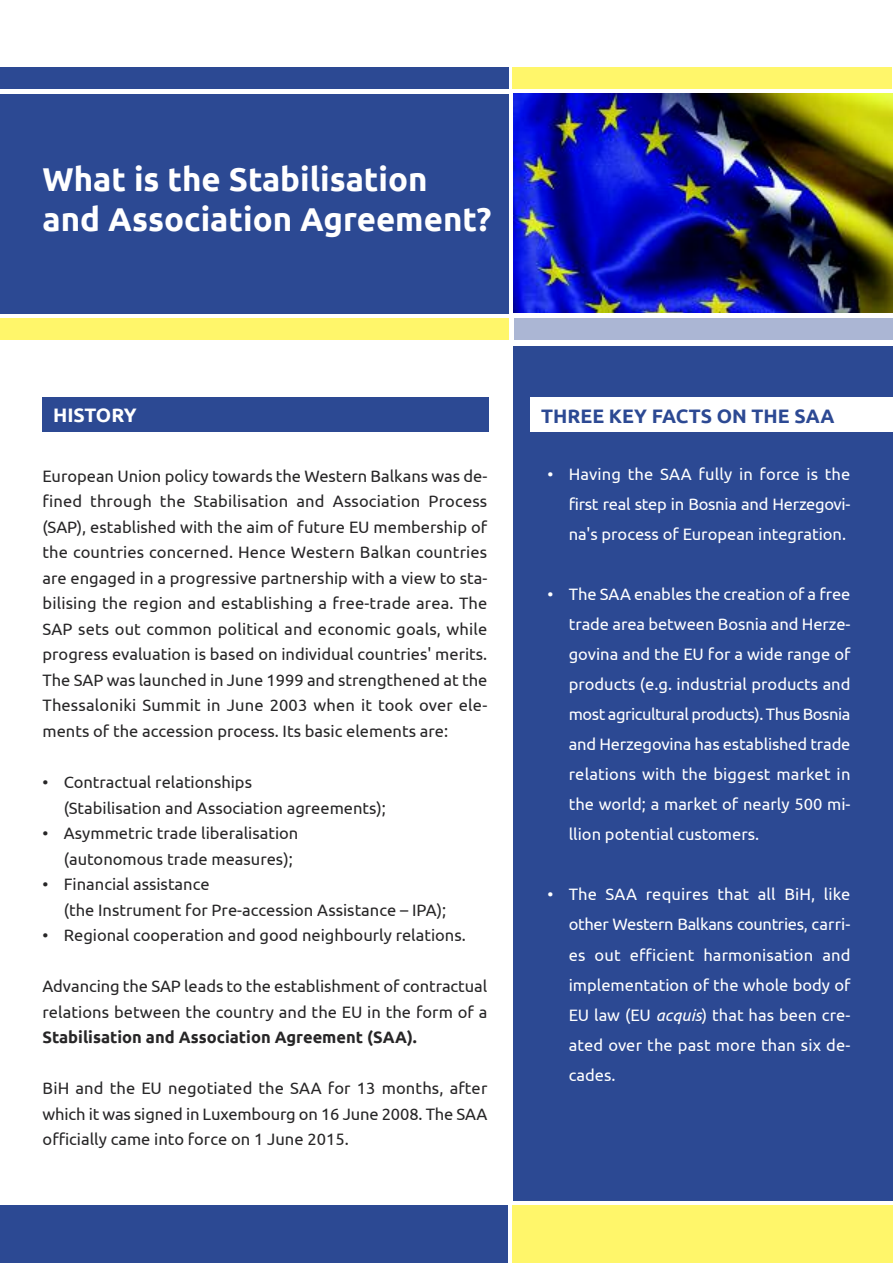
<style>
.page{position:relative;width:893px;height:1263px;background:#fff}
.page>*{position:absolute;margin:0;border:0;box-sizing:border-box;transform-origin:0 0}
.t1{font:700 33px/39.6px "Ubuntu";color:#fff}
.t2{font:700 19.5px "Ubuntu";color:#2c4993}
.t3{font:700 19.5px "Ubuntu";letter-spacing:-.01em;color:#fff}
.t4{font:16.5px/25.5px "Ubuntu";color:#272627}
.t5{font:16.5px/30px "Ubuntu";color:#fff;text-align:justify}
.t6{font:700 16.5px "Ubuntu";color:#272627}
.s1{font-style:italic}
</style>
<div class="page">
<div style="left:513px;top:346px;width:380px;height:855px;background:#2c4993"></div>
<div style="left:43px;top:398px;width:446px;height:34px;background:#2c4993"></div>
<div style="left:513px;top:67px;width:379px;height:22px;background:#fff66a"></div>
<div style="left:0;top:67px;width:508px;height:22px;background:#2c4993"></div>
<div style="left:0;top:94px;width:508px;height:220px;background:#2c4993"></div>
<div style="left:514px;top:319px;width:379px;height:21px;background:#abb6d4"></div>
<div style="left:0;top:319px;width:508px;height:21px;background:#fff66a"></div>
<div style="left:512px;top:1205px;width:380px;height:58px;background:#fff66a"></div>
<div style="left:1px;top:1205px;width:507px;height:58px;background:#2c4993"></div>
<div style="left:530px;top:398px;width:363px;height:34px;background:#fff"></div>
<img style="left:513px;top:94px;width:380px;height:219px">
<h1 class="t1" style="left:43px;top:159px;width:451px">What is the Stabilisation and Association Agreement?</h1>
<p class="t3" style="left:53px;top:403px;width:85px">HISTORY</p>
<p class="t2" style="left:541px;top:404px;width:295px">THREE KEY FACTS ON THE SAA</p>
<p class="t4" style="left:43px;top:463px;width:446px;text-align:justify">European Union policy towards the Western Balkans was de&shy;fined through the Stabilisation and Association Process (SAP), established with the aim of future EU membership of the countries concerned. Hence Western Balkan countries are engaged in a progressive partnership with a view to sta&shy;bilising the region and establishing a free-trade area. The SAP sets out common political and economic goals, while progress evaluation is based on individual countries' merits.<br>The SAP was launched in June 1999 and strengthened at the Thessaloniki Summit in June 2003 when it took over ele&shy;ments of the accession process. Its basic elements are:</p>
<p class="t4" style="left:64px;top:769px;width:324px;text-indent:-21px">• Contractual relationships<br>(Stabilisation and Association agreements);</p>
<p class="t4" style="left:64px;top:820px;width:236px;text-indent:-21px">• Asymmetric trade liberalisation (autonomous trade measures);</p>
<p class="t4" style="left:64px;top:871px;width:384px;text-indent:-21px">• Financial assistance<br>(the Instrument for Pre-accession Assistance – IPA);</p>
<p class="t4" style="left:43px;top:922px;width:425px">• Regional cooperation and good neighbourly relations.</p>
<p class="t4" style="left:43px;top:973px;width:446px">Advancing the SAP leads to the establishment of contractual relations between the country and the EU in the form of a</p>
<p class="t6" style="left:43px;top:1028px;width:376px">Stabilisation and Association Agreement (SAA).</p>
<p class="t4" style="left:43px;top:1075px;width:446px;text-align:justify">BiH and the EU negotiated the SAA for 13 months, after which it was signed in Luxembourg on 16 June 2008. The SAA officially came into force on 1 June 2015.</p>
<p class="t5" style="left:569px;top:459px;width:283px;text-indent:-21px">• Having the SAA fully in force is the first real step in Bosnia and Herzegovi&shy;na's process of European integration.</p>
<p class="t5" style="left:569px;top:579px;width:283px;text-indent:-21px">• The SAA enables the creation of a free trade area between Bosnia and Herze&shy;govina and the EU for a wide range of products (e.g. industrial products and most agricultural products). Thus Bosnia and Herzegovina has established trade relations with the biggest market in the world; a market of nearly 500 mi&shy;llion potential customers.</p>
<p class="t5" style="left:569px;top:879px;width:283px;text-indent:-21px">• The SAA requires that all BiH, like other Western Balkans countries, carri&shy;es out efficient harmonisation and implementation of the whole body of EU law (EU <span class="s1">acquis</span>) that has been cre&shy;ated over the past more than six de&shy;cades.</p>
</div>
